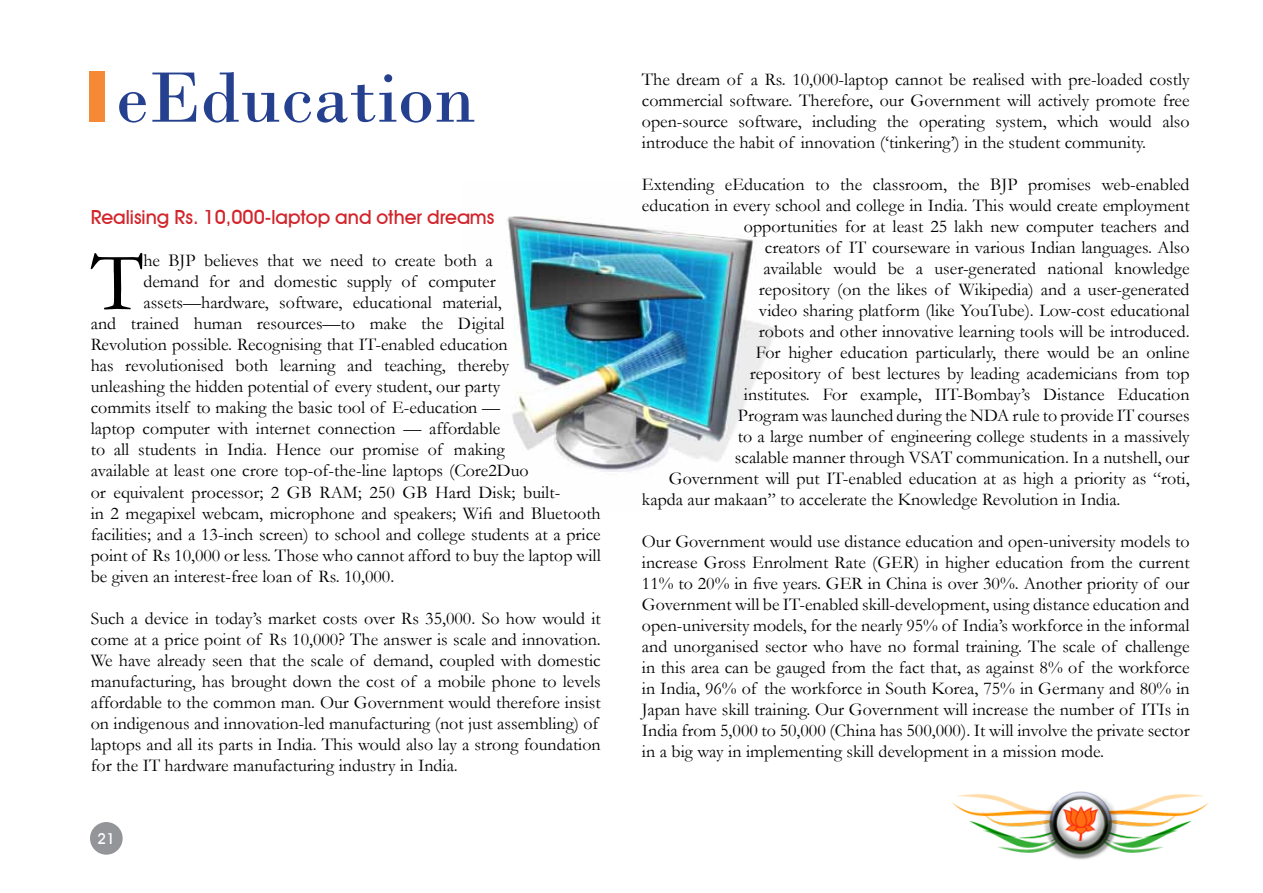
<style>
.page{position:relative;width:1263px;height:893px;background:#fff}
.page>*{position:absolute;margin:0;border:0;box-sizing:border-box;transform-origin:0 0}
.t1{font:85.35px "Garamond";color:#000}
.t2{font:75px "Bodoni";color:#25408f}
.t3{font:500 19.5px "Avant Garde IT Cby BT";color:#d2232a}
.t4{font:18px/21px "Garamond";color:#000;text-align:justify}
.t5{font:500 15px "Avant Garde IT Cby BT";color:#fff}
</style>
<div class="page">
<img style="left:953px;top:791px;width:256px;height:69px">
<div style="left:90px;top:822px;width:33px;height:33px;background:#939598;border-radius:50%"></div>
<div style="left:90px;top:72px;width:15px;height:50px;background:#f68935"></div>
<img style="left:507px;top:216px;width:270px;height:256px">
<h2 class="t2" style="left:116px;top:53px;width:360px">eEducation</h2>
<p class="t3" style="left:91px;top:206px;width:405px">Realising Rs. 10,000-laptop and other dreams</p>
<h1 class="t1" style="left:91px;top:224px;width:54px">T</h1>
<p class="t4" style="left:143px;top:250px;width:351px">he BJP believes that we need to create both a</p>
<p class="t4" style="left:143px;top:271px;width:354px">demand for and domestic supply of computer</p>
<p class="t4" style="left:143px;top:292px;width:360px">assets—hardware, software, educational material,</p>
<p class="t4" style="left:91px;top:313px;width:415px">and trained human resources—to make the Digital</p>
<p class="t4" style="left:91px;top:334px;width:419px">Revolution possible. Recognising that IT-enabled education</p>
<p class="t4" style="left:91px;top:355px;width:420px">has revolutionised both learning and teaching, thereby</p>
<p class="t4" style="left:91px;top:376px;width:411px">unleashing the hidden potential of every student, our party</p>
<p class="t4" style="left:91px;top:397px;width:411px">commits itself to making the basic tool of E-education —</p>
<p class="t4" style="left:91px;top:418px;width:411px">laptop computer with internet connection — affordable</p>
<p class="t4" style="left:91px;top:439px;width:416px">to all students in India. Hence our promise of making</p>
<p class="t4" style="left:91px;top:460px;width:439px">available at least one crore top-of-the-line laptops (Core2Duo</p>
<p class="t4" style="left:91px;top:481px;width:471px">or equivalent processor; 2 GB RAM; 250 GB Hard Disk; built-</p>
<p class="t4" style="left:91px;top:502px;width:511px">in 2 megapixel webcam, microphone and speakers; Wifi and Bluetooth</p>
<p class="t4" style="left:91px;top:523px;width:511px">facilities; and a 13-inch screen) to school and college students at a price</p>
<p class="t4" style="left:91px;top:544px;width:511px">point of Rs 10,000 or less. Those who cannot afford to buy the laptop will</p>
<p class="t4" style="left:91px;top:565px;width:305px">be given an interest-free loan of Rs. 10,000.</p>
<p class="t4" style="left:91px;top:607px;width:512px;text-align:left">Such a device in today’s market costs over Rs 35,000. So how would it come at a price point of Rs 10,000? The answer is scale and innovation.<br>We have already seen that the scale of demand, coupled with domestic manufacturing, has brought down the cost of a mobile phone to levels affordable to the common man. Our Government would therefore insist on indigenous and innovation-led manufacturing (not just assembling) of laptops and all its parts in India. This would also lay a strong foundation for the IT hardware manufacturing industry in India.</p>
<p class="t5" style="left:98px;top:829px;width:19px">21</p>
<p class="t4" style="left:642px;top:68px;width:549px">The dream of a Rs. 10,000-laptop cannot be realised with pre-loaded costly commercial software. Therefore, our Government will actively promote free open-source software, including the operating system, which would also introduce the habit of innovation (‘tinkering’) in the student community.</p>
<p class="t4" style="left:642px;top:173px;width:549px">Extending eEducation to the classroom, the BJP promises web-enabled</p>
<p class="t4" style="left:642px;top:194px;width:549px">education in every school and college in India. This would create employment</p>
<p class="t4" style="left:744px;top:215px;width:447px">opportunities for at least 25 lakh new computer teachers and</p>
<p class="t4" style="left:765px;top:236px;width:426px">creators of IT courseware in various Indian languages. Also</p>
<p class="t4" style="left:763px;top:257px;width:428px">available would be a user-generated national knowledge</p>
<p class="t4" style="left:759px;top:278px;width:432px">repository (on the likes of Wikipedia) and a user-generated</p>
<p class="t4" style="left:759px;top:299px;width:432px">video sharing platform (like YouTube). Low-cost educational</p>
<p class="t4" style="left:759px;top:320px;width:432px">robots and other innovative learning tools will be introduced.</p>
<p class="t4" style="left:756px;top:341px;width:435px">For higher education particularly, there would be an online</p>
<p class="t4" style="left:750px;top:362px;width:441px">repository of best lectures by leading academicians from top</p>
<p class="t4" style="left:744px;top:383px;width:447px">institutes. For example, IIT-Bombay’s Distance Education</p>
<p class="t4" style="left:738px;top:404px;width:453px">Program was launched during the NDA rule to provide IT courses</p>
<p class="t4" style="left:738px;top:425px;width:453px">to a large number of engineering college students in a massively</p>
<p class="t4" style="left:735px;top:446px;width:456px">scalable manner through VSAT communication. In a nutshell, our</p>
<p class="t4" style="left:669px;top:467px;width:522px">Government will put IT-enabled education at as high a priority as “roti,</p>
<p class="t4" style="left:642px;top:488px;width:480px">kapda aur makaan” to accelerate the Knowledge Revolution in India.</p>
<p class="t4" style="left:642px;top:530px;width:549px">Our Government would use distance education and open-university models to increase Gross Enrolment Rate (GER) in higher education from the current 11% to 20% in five years. GER in China is over 30%. Another priority of our Government will be IT-enabled skill-development, using distance education and open-university models, for the nearly 95% of India’s workforce in the informal and unorganised sector who have no formal training. The scale of challenge in this area can be gauged from the fact that, as against 8% of the workforce in India, 96% of the workforce in South Korea, 75% in Germany and 80% in Japan have skill training. Our Government will increase the number of ITIs in India from 5,000 to 50,000 (China has 500,000). It will involve the private sector in a big way in implementing skill development in a mission mode.</p>
</div>
